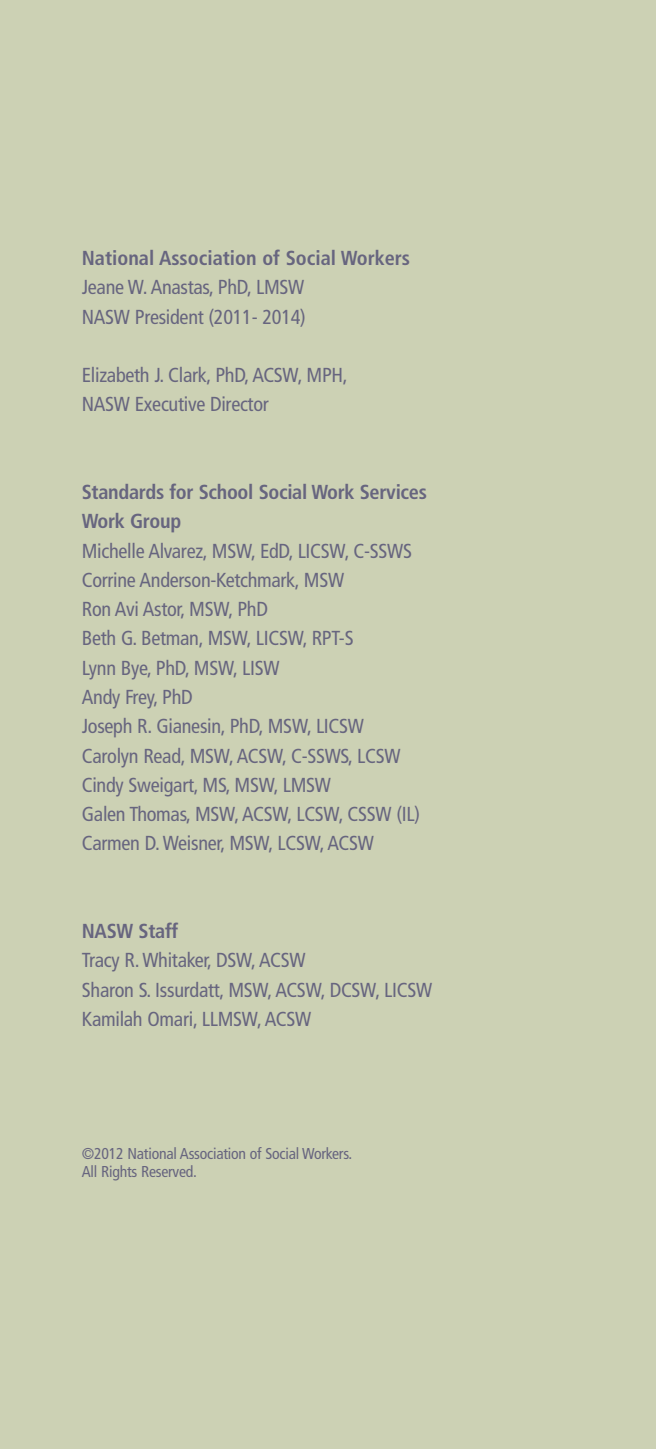
<style>
.page{position:relative;width:656px;height:1449px;background:#fff}
.page>*{position:absolute;margin:0;border:0;box-sizing:border-box;transform-origin:0 0}
.t1{font:condensed 20.25px/29.2px "Frutiger";letter-spacing:-.015em;color:#67657f}
.t2{font:700 condensed 20.25px/29.2px "Frutiger";letter-spacing:-.015em;color:#67657f}
.t3{font:condensed 15.75px/18px "Frutiger";letter-spacing:-.015em;color:#67657f}
</style>
<div class="page">
<div style="left:0;top:0;width:655px;height:1448px;background:#ccd1b4"></div>
<p class="t2" style="left:82px;top:245px;width:329px">National Association of Social Workers</p>
<p class="t1" style="left:82px;top:274px;width:225px">Jeane W. Anastas, PhD, LMSW<br>NASW President (2011- 2014)</p>
<p class="t1" style="left:82px;top:362px;width:267px">Elizabeth J. Clark, PhD, ACSW, MPH,<br>NASW Executive Director</p>
<p class="t2" style="left:82px;top:479px;width:346px">Standards for School Social Work Services<br>Work Group</p>
<p class="t1" style="left:82px;top:537px;width:339px">Michelle Alvarez, MSW, EdD, LICSW, C-SSWS<br>Corrine Anderson-Ketchmark, MSW<br>Ron Avi Astor, MSW, PhD<br>Beth G. Betman, MSW, LICSW, RPT-S<br>Lynn Bye, PhD, MSW, LISW<br>Andy Frey, PhD<br>Joseph R. Gianesin, PhD, MSW, LICSW<br>Carolyn Read, MSW, ACSW, C-SSWS, LCSW<br>Cindy Sweigart, MS, MSW, LMSW<br>Galen Thomas, MSW, ACSW, LCSW, CSSW (IL)<br>Carmen D. Weisner, MSW, LCSW, ACSW</p>
<p class="t2" style="left:82px;top:917px;width:98px">NASW Staff</p>
<p class="t1" style="left:82px;top:947px;width:352px">Tracy R. Whitaker, DSW, ACSW<br>Sharon S. Issurdatt, MSW, ACSW, DCSW, LICSW<br>Kamilah Omari, LLMSW, ACSW</p>
<p class="t3" style="left:82px;top:1145px;width:272px">©2012 National Association of Social Workers.<br>All Rights Reserved.</p>
</div>
